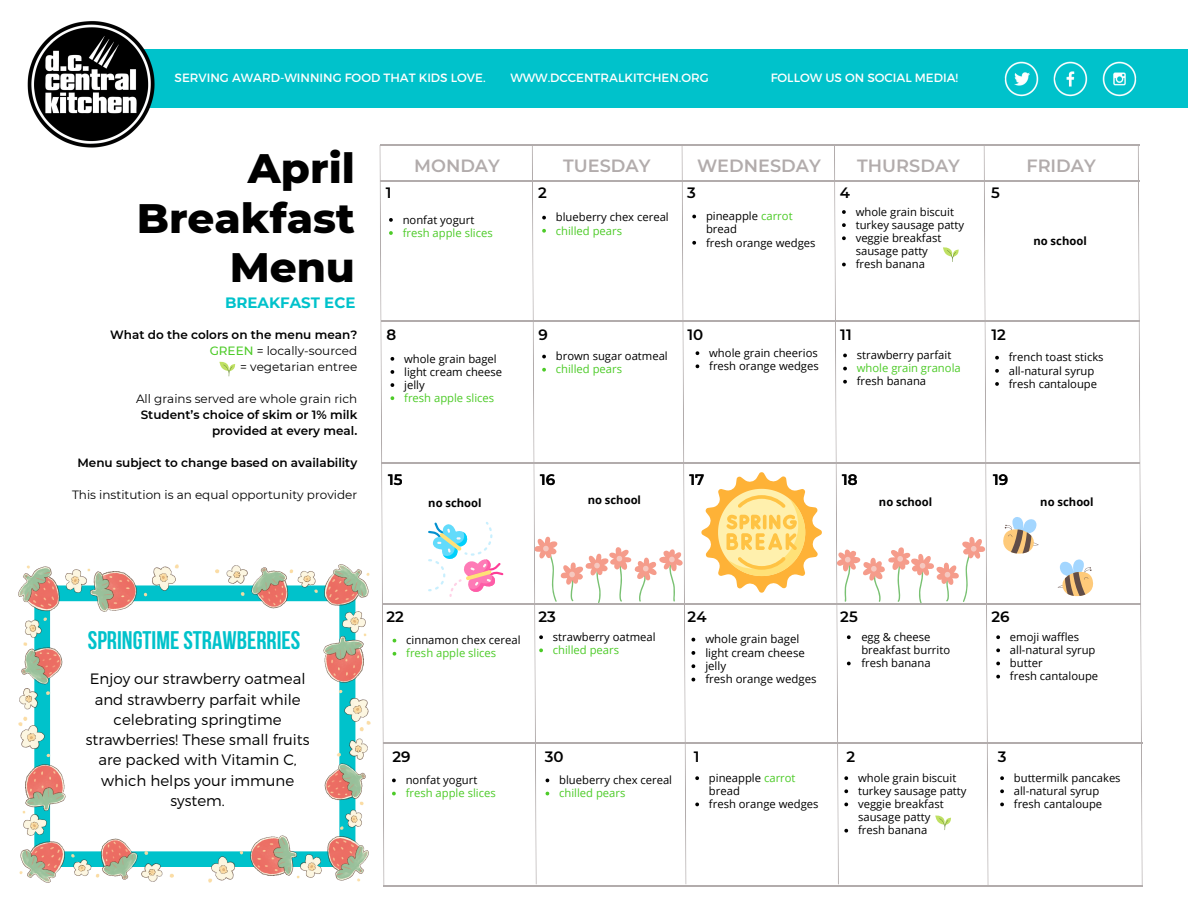
<style>
.page{position:relative;width:1188px;height:918px;background:#fff}
.page>*{position:absolute;margin:0;border:0;box-sizing:border-box;transform-origin:0 0}
.t1{font:800 42px/49.5px "Montserrat";color:#000;text-align:right}
.t2{font:700 25.35px "Bebas Neue";color:#00c2cb}
.t3{font:600 17.7px "Montserrat";color:#b2acac}
.t4{font:300 15px/20.2px "Montserrat";color:#000;text-align:center}
.t5{font:600 15px "Montserrat";color:#000}
.t6{font:700 15px "Montserrat";color:#00c2cb}
.t7{font:600 12px "Montserrat";color:#000}
.t8{font:12px "Montserrat";color:#000}
.t9{font:12px "Montserrat";color:#fff}
.t10{font:11.4px "Open Sans";color:#000}
.t11{font:11.25px/13.2px "Open Sans";color:#000}
.t12{font:11.25px "Open Sans";color:#4dcb28}
.t13{font:700 11.25px "Open Sans";color:#000}
.s1{font-weight:500;color:#4dcb28}
.s2{color:#4dcb28}
</style>
<div class="page">
<div style="left:81px;top:49px;width:1107px;height:58px;background:#00c2cb"></div>
<img style="left:27px;top:21px;width:131px;height:127px">
<hr style="left:380px;top:144px;width:759px;height:1px;background:#b2acac">
<hr style="left:380px;top:180px;width:759px;height:1px;background:#b2acac">
<hr style="left:381px;top:320px;width:759px;height:1px;background:#b2acac">
<hr style="left:381px;top:462px;width:759px;height:1px;background:#b2acac">
<hr style="left:382px;top:603px;width:758px;height:1px;background:#b2acac">
<hr style="left:383px;top:743px;width:759px;height:1px;background:#b2acac">
<hr style="left:383px;top:885px;width:759px;height:1px;background:#b2acac">
<svg style="left:1138px;top:144px;width:5px;height:742px"></svg>
<img style="left:1004px;top:61px;width:133px;height:36px">
<svg style="left:995px;top:356px;width:4px;height:4px"></svg>
<svg style="left:995px;top:369px;width:4px;height:4px"></svg>
<svg style="left:995px;top:382px;width:4px;height:4px"></svg>
<svg style="left:996px;top:635px;width:4px;height:4px"></svg>
<svg style="left:996px;top:648px;width:4px;height:4px"></svg>
<svg style="left:996px;top:662px;width:4px;height:3px"></svg>
<svg style="left:996px;top:675px;width:4px;height:3px"></svg>
<svg style="left:1000px;top:776px;width:4px;height:4px"></svg>
<svg style="left:1000px;top:789px;width:4px;height:4px"></svg>
<svg style="left:1000px;top:803px;width:4px;height:3px"></svg>
<svg style="left:379px;top:145px;width:17px;height:740px"></svg>
<svg style="left:219px;top:362px;width:16px;height:14px"></svg>
<svg style="left:532px;top:145px;width:290px;height:740px"></svg>
<svg style="left:428px;top:522px;width:75px;height:75px"></svg>
<svg style="left:834px;top:145px;width:155px;height:740px"></svg>
<svg style="left:1003px;top:517px;width:36px;height:37px"></svg>
<svg style="left:1058px;top:559px;width:36px;height:37px"></svg>
<svg style="left:34px;top:585px;width:321px;height:282px"></svg>
<img style="left:216px;top:565px;width:155px;height:160px">
<img style="left:18px;top:723px;width:156px;height:160px">
<img style="left:209px;top:727px;width:160px;height:156px">
<img style="left:18px;top:565px;width:160px;height:155px">
<h1 class="t9" style="left:175px;top:70px;width:313px">SERVING AWARD-WINNING FOOD THAT KIDS LOVE.</h1>
<h1 class="t9" style="left:510px;top:70px;width:200px">WWW.DCCENTRALKITCHEN.ORG</h1>
<h1 class="t9" style="left:771px;top:70px;width:189px">FOLLOW US ON SOCIAL MEDIA!</h1>
<p class="t1" style="left:137px;top:143px;width:220px">April<br>Breakfast<br>Menu</p>
<p class="t6" style="left:225px;top:293px;width:132px">BREAKFAST ECE</p>
<p class="t7" style="left:110px;top:328px;width:249px">What do the colors on the menu mean?</p>
<p class="t8" style="left:210px;top:344px;width:149px"><span class="s1">GREEN</span> = locally-sourced</p>
<p class="t8" style="left:240px;top:360px;width:119px">= vegetarian entree</p>
<p class="t8" style="left:136px;top:392px;width:223px">All grains served are whole grain rich</p>
<p class="t7" style="left:141px;top:408px;width:218px">Student’s choice of skim or 1% milk</p>
<p class="t7" style="left:212px;top:424px;width:147px">provided at every meal.</p>
<p class="t7" style="left:77px;top:456px;width:281px">Menu subject to change based on availability</p>
<p class="t8" style="left:72px;top:488px;width:287px">This institution is an equal opportunity provider</p>
<h3 class="t3" style="left:414px;top:154px;width:87px">MONDAY</h3>
<h3 class="t3" style="left:563px;top:154px;width:89px">TUESDAY</h3>
<h3 class="t3" style="left:697px;top:154px;width:125px">WEDNESDAY</h3>
<h3 class="t3" style="left:857px;top:154px;width:104px">THURSDAY</h3>
<h3 class="t3" style="left:1026px;top:154px;width:71px">FRIDAY</h3>
<p class="t5" style="left:386px;top:183px;width:7px">1</p>
<p class="t5" style="left:538px;top:183px;width:10px">2</p>
<p class="t5" style="left:687px;top:183px;width:10px">3</p>
<p class="t5" style="left:840px;top:183px;width:12px">4</p>
<p class="t5" style="left:991px;top:183px;width:10px">5</p>
<p class="t11" style="left:403px;top:213px;width:73px">nonfat yogurt</p>
<p class="t12" style="left:403px;top:225px;width:92px">fresh apple slices</p>
<p class="t11" style="left:556px;top:210px;width:114px">blueberry chex cereal</p>
<p class="t12" style="left:556px;top:222px;width:68px">chilled pears</p>
<p class="t11" style="left:706px;top:209px;width:88px">pineapple <span class="s2">carrot </span>bread</p>
<p class="t11" style="left:706px;top:236px;width:111px">fresh orange wedges</p>
<p class="t11" style="left:856px;top:205px;width:100px">whole grain biscuit</p>
<p class="t11" style="left:856px;top:218px;width:110px">turkey sausage patty</p>
<p class="t11" style="left:856px;top:231px;width:87px">veggie breakfast sausage patty</p>
<p class="t11" style="left:856px;top:257px;width:71px">fresh banana</p>
<p class="t5" style="left:386px;top:326px;width:11px">8</p>
<p class="t5" style="left:539px;top:326px;width:11px">9</p>
<p class="t5" style="left:688px;top:326px;width:17px">10</p>
<p class="t5" style="left:840px;top:326px;width:13px">11</p>
<p class="t5" style="left:992px;top:326px;width:16px">12</p>
<p class="t13" style="left:1033px;top:233px;width:55px">no school</p>
<p class="t11" style="left:404px;top:352px;width:94px">whole grain bagel</p>
<p class="t11" style="left:404px;top:365px;width:100px">light cream cheese</p>
<p class="t11" style="left:404px;top:378px;width:22px">jelly</p>
<p class="t12" style="left:404px;top:390px;width:92px">fresh apple slices</p>
<p class="t11" style="left:556px;top:349px;width:113px">brown sugar oatmeal</p>
<p class="t12" style="left:556px;top:361px;width:68px">chilled pears</p>
<p class="t11" style="left:709px;top:346px;width:110px">whole grain cheerios</p>
<p class="t11" style="left:709px;top:359px;width:111px">fresh orange wedges</p>
<p class="t11" style="left:857px;top:348px;width:96px">strawberry parfait</p>
<p class="t12" style="left:857px;top:360px;width:105px">whole grain granola</p>
<p class="t11" style="left:857px;top:374px;width:71px">fresh banana</p>
<p class="t11" style="left:1009px;top:350px;width:96px">french toast sticks</p>
<h4 class="t11" style="left:1009px;top:364px;width:87px">all-natural syrup</h4>
<p class="t11" style="left:1009px;top:377px;width:90px">fresh cantaloupe</p>
<p class="t5" style="left:388px;top:470px;width:16px">15</p>
<p class="t5" style="left:540px;top:470px;width:17px">16</p>
<p class="t5" style="left:689px;top:470px;width:16px">17</p>
<p class="t5" style="left:842px;top:470px;width:17px">18</p>
<p class="t5" style="left:993px;top:470px;width:17px">19</p>
<p class="t13" style="left:428px;top:495px;width:55px">no school</p>
<p class="t13" style="left:588px;top:492px;width:55px">no school</p>
<p class="t13" style="left:879px;top:494px;width:55px">no school</p>
<p class="t13" style="left:1040px;top:494px;width:55px">no school</p>
<p class="t2" style="left:88px;top:630px;width:214px">SPRINGTIMESTRAWBERRIES</p>
<p class="t4" style="left:86px;top:668px;width:225px">Enjoy our strawberry oatmeal and strawberry parfait while celebrating springtime strawberries! These small fruits are packed with Vitamin C, which helps your immune system.</p>
<p class="t5" style="left:386px;top:608px;width:19px">22</p>
<p class="t5" style="left:539px;top:608px;width:19px">23</p>
<p class="t5" style="left:688px;top:608px;width:20px">24</p>
<p class="t5" style="left:840px;top:608px;width:19px">25</p>
<p class="t5" style="left:992px;top:608px;width:20px">26</p>
<p class="t11" style="left:406px;top:633px;width:116px">cinnamon chex cereal</p>
<p class="t12" style="left:406px;top:645px;width:92px">fresh apple slices</p>
<p class="t11" style="left:553px;top:630px;width:104px">strawberry oatmeal</p>
<p class="t12" style="left:553px;top:642px;width:68px">chilled pears</p>
<p class="t10" style="left:705px;top:631px;width:95px">whole grain bagel</p>
<p class="t10" style="left:705px;top:645px;width:101px">light cream cheese</p>
<p class="t10" style="left:705px;top:658px;width:22px">jelly</p>
<p class="t10" style="left:705px;top:671px;width:113px">fresh orange wedges</p>
<p class="t11" style="left:861px;top:630px;width:90px">egg &amp; cheese breakfast burrito</p>
<p class="t11" style="left:861px;top:656px;width:71px">fresh banana</p>
<p class="t11" style="left:1010px;top:630px;width:71px">emoji waffles</p>
<p class="t11" style="left:1010px;top:643px;width:87px">all-natural syrup</p>
<p class="t11" style="left:1010px;top:656px;width:34px">butter</p>
<p class="t11" style="left:1010px;top:669px;width:90px">fresh cantaloupe</p>
<p class="t5" style="left:393px;top:747px;width:20px">29</p>
<p class="t5" style="left:545px;top:747px;width:20px">30</p>
<p class="t5" style="left:694px;top:747px;width:7px">1</p>
<p class="t5" style="left:847px;top:747px;width:10px">2</p>
<p class="t5" style="left:998px;top:747px;width:10px">3</p>
<p class="t11" style="left:406px;top:773px;width:73px">nonfat yogurt</p>
<p class="t12" style="left:406px;top:785px;width:92px">fresh apple slices</p>
<h2 class="t11" style="left:559px;top:773px;width:114px">blueberry chex cereal</h2>
<h5 class="t12" style="left:559px;top:785px;width:68px">chilled pears</h5>
<p class="t11" style="left:709px;top:771px;width:88px">pineapple <span class="s2">carrot </span>bread</p>
<p class="t11" style="left:709px;top:797px;width:111px">fresh orange wedges</p>
<p class="t11" style="left:858px;top:771px;width:100px">whole grain biscuit</p>
<p class="t11" style="left:858px;top:784px;width:110px">turkey sausage patty</p>
<p class="t11" style="left:858px;top:797px;width:87px">veggie breakfast sausage patty</p>
<p class="t11" style="left:858px;top:823px;width:71px">fresh banana</p>
<p class="t11" style="left:1014px;top:771px;width:108px">buttermilk pancakes</p>
<p class="t11" style="left:1014px;top:784px;width:87px">all-natural syrup</p>
<p class="t11" style="left:1014px;top:797px;width:90px">fresh cantaloupe</p>
</div>
